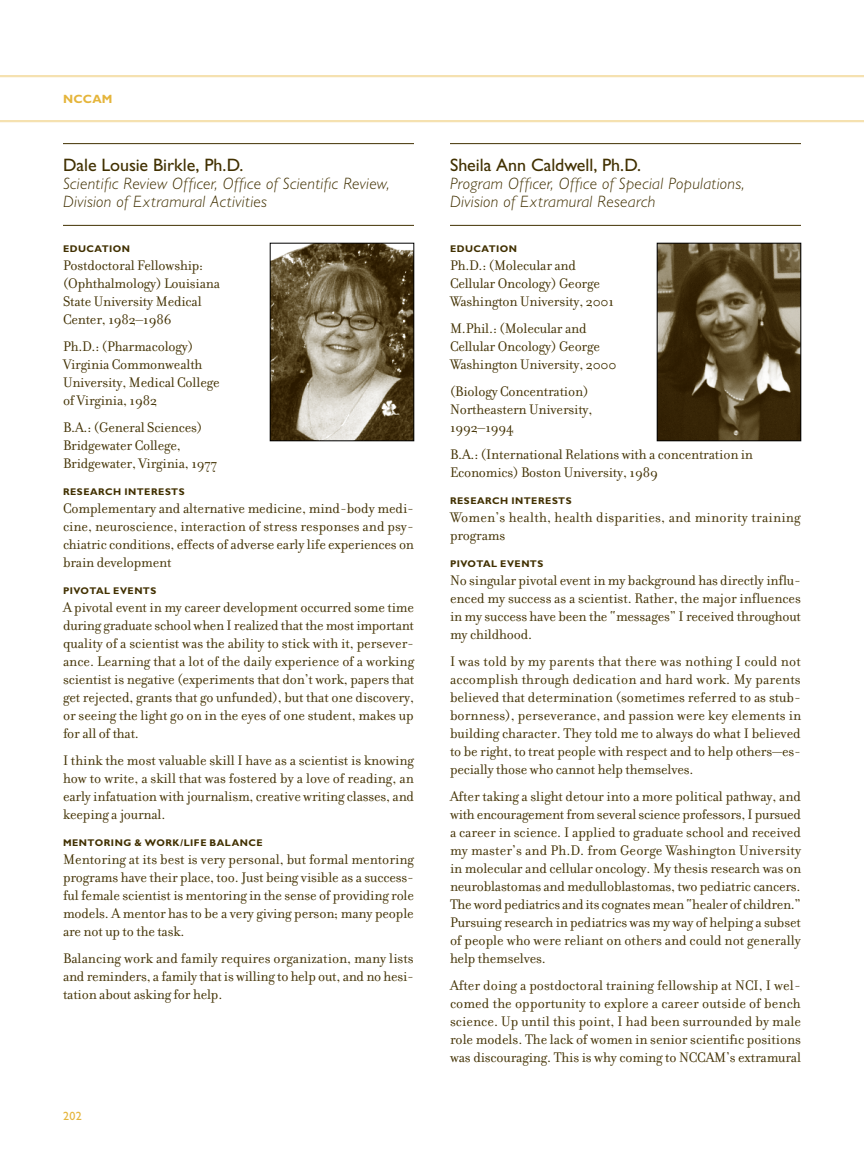
<style>
.page{position:relative;width:864px;height:1161px;background:#fff}
.page>*{position:absolute;margin:0;border:0;box-sizing:border-box;transform-origin:0 0}
.HEAD_4A_Feature{font:18px "Gill Sans Std";letter-spacing:-.005em;color:#413000}
.Subhead_1_oblique{font:italic 300 16.5px/18px "Gill Sans Std";letter-spacing:.02em;color:#413000}
.Body_serif_justify{font:15px/18px "Filosofia";letter-spacing:-.01em;color:#413000;text-align:justify}
.Body_serif__educatio{font:15px/18px "Filosofia";letter-spacing:-.01em;color:#413000}
.Body_serif_justify-2{font:15px/18px "Filosofia";letter-spacing:.015em;color:#413000}
.t1{font:700 12px "Gill Sans Std";letter-spacing:.02em;color:#e5b53b}
.t2{font:12px "Gill Sans Std";color:#e5b53b}
.Subhead_2_small_caps{font:700 9.75px "Gill Sans Std";letter-spacing:.05em;color:#413000}
</style>
<div class="page">
<hr style="left:63px;top:143px;width:351px;height:1px;background:#413000">
<hr style="left:63px;top:225px;width:351px;height:1px;background:#413000">
<hr style="left:450px;top:143px;width:351px;height:1px;background:#413000">
<hr style="left:450px;top:225px;width:351px;height:1px;background:#413000">
<img style="left:272px;top:245px;width:140px;height:194px">
<div style="left:270px;top:243px;width:144px;height:198px;border:1px solid #000"></div>
<img style="left:659px;top:245px;width:140px;height:194px">
<div style="left:657px;top:243px;width:144px;height:198px;border:1px solid #000"></div>
<hr style="left:0;top:75px;width:864px;height:2px;background:#f5e1b0">
<hr style="left:0;top:120px;width:864px;height:2px;background:#f5e1b0">
<p class="t1" style="left:63px;top:92px;width:51px">NCCAM</p>
<h4 class="HEAD_4A_Feature" style="left:63px;top:155px;width:180px">Dale Lousie Birkle, Ph.D.</h4>
<h5 class="Subhead_1_oblique" style="left:63px;top:175px;width:328px">Scientific Review Officer, Office of Scientific Review,<br>Division of Extramural Activities</h5>
<h6 class="Subhead_2_small_caps" style="left:63px;top:243px;width:69px">EDUCATION</h6>
<p class="Body_serif__educatio" style="left:63px;top:257px;width:158px">Postdoctoral Fellowship: (Ophthalmology) Louisiana<br>State University Medical<br>Center, 1982–1986</p>
<p class="Body_serif__educatio" style="left:63px;top:338px;width:158px">Ph.D.: (Pharmacology)<br>Virginia Commonwealth<br>University, Medical College of Virginia, 1982</p>
<p class="Body_serif__educatio" style="left:63px;top:419px;width:156px">B.A.: (General Sciences)<br>Bridgewater College,<br>Bridgewater, Virginia, 1977</p>
<h6 class="Subhead_2_small_caps" style="left:63px;top:486px;width:123px">RESEARCH INTERESTS</h6>
<p class="Body_serif_justify" style="left:63px;top:500px;width:353px">Complementary and alternative medicine, mind-body medi&shy;cine, neuroscience, interaction of stress responses and psy&shy;chiatric conditions, effects of adverse early life experiences on brain development</p>
<h6 class="Subhead_2_small_caps" style="left:63px;top:585px;width:95px">PIVOTAL EVENTS</h6>
<p class="Body_serif_justify" style="left:63px;top:599px;width:353px">A pivotal event in my career development occurred some time during graduate school when I realized that the most important quality of a scientist was the ability to stick with it, persever&shy;ance. Learning that a lot of the daily experience of a working scientist is negative (experiments that don’t work, papers that get rejected, grants that go unfunded), but that one discovery, or seeing the light go on in the eyes of one student, makes up for all of that.</p>
<p class="Body_serif_justify" style="left:63px;top:752px;width:353px">I think the most valuable skill I have as a scientist is knowing how to write, a skill that was fostered by a love of reading, an early infatuation with journalism, creative writing classes, and keeping a journal.</p>
<h6 class="Subhead_2_small_caps" style="left:63px;top:837px;width:201px">MENTORING &amp; WORK/LIFE BALANCE</h6>
<p class="Body_serif_justify" style="left:63px;top:851px;width:353px">Mentoring at its best is very personal, but formal mentoring programs have their place, too. Just being visible as a success&shy;ful female scientist is mentoring in the sense of providing role models. A mentor has to be a very giving person; many people are not up to the task.</p>
<p class="Body_serif_justify" style="left:63px;top:950px;width:352px">Balancing work and family requires organization, many lists and reminders, a family that is willing to help out, and no hesi&shy;tation about asking for help.</p>
<p class="t2" style="left:63px;top:1109px;width:20px">202</p>
<h4 class="HEAD_4A_Feature" style="left:450px;top:155px;width:191px">Sheila Ann Caldwell, Ph.D.</h4>
<h5 class="Subhead_1_oblique" style="left:450px;top:175px;width:296px">Program Officer, Office of Special Populations,<br>Division of Extramural Research</h5>
<h6 class="Subhead_2_small_caps" style="left:450px;top:243px;width:69px">EDUCATION</h6>
<p class="Body_serif__educatio" style="left:450px;top:257px;width:166px">Ph.D.: (Molecular and<br>Cellular Oncology) George<br>Washington University, 2001</p>
<p class="Body_serif__educatio" style="left:450px;top:320px;width:168px">M.Phil.: (Molecular and<br>Cellular Oncology) George<br>Washington University, 2000</p>
<p class="Body_serif__educatio" style="left:450px;top:383px;width:144px">(Biology Concentration)<br>Northeastern University,<br>1992–1994</p>
<p class="Body_serif__educatio" style="left:450px;top:446px;width:305px">B.A.: (International Relations with a concentration in<br>Economics) Boston University, 1989</p>
<h6 class="Subhead_2_small_caps" style="left:450px;top:495px;width:123px">RESEARCH INTERESTS</h6>
<p class="Body_serif_justify-2" style="left:450px;top:509px;width:352px">Women’s health, health disparities, and minority training programs</p>
<h6 class="Subhead_2_small_caps" style="left:450px;top:558px;width:95px">PIVOTAL EVENTS</h6>
<p class="Body_serif_justify" style="left:450px;top:572px;width:353px">No singular pivotal event in my background has directly influ&shy;enced my success as a scientist. Rather, the major influences in my success have been the “messages” I received throughout my childhood.</p>
<p class="Body_serif_justify" style="left:450px;top:653px;width:353px">I was told by my parents that there was nothing I could not accomplish through dedication and hard work. My parents believed that determination (sometimes referred to as stub&shy;bornness), perseverance, and passion were key elements in building character. They told me to always do what I believed to be right, to treat people with respect and to help others—es&shy;pecially those who cannot help themselves.</p>
<p class="Body_serif_justify" style="left:450px;top:788px;width:353px">After taking a slight detour into a more political pathway, and with encouragement from several science professors, I pursued a career in science. I applied to graduate school and received my master’s and Ph.D. from George Washington University in molecular and cellular oncology. My thesis research was on neuroblastomas and medulloblastomas, two pediatric cancers.<br>The word pediatrics and its cognates mean “healer of children.” Pursuing research in pediatrics was my way of helping a subset of people who were reliant on others and could not generally help themselves.</p>
<p class="Body_serif_justify" style="left:450px;top:977px;width:353px">After doing a postdoctoral training fellowship at NCI, I wel&shy;comed the opportunity to explore a career outside of bench science. Up until this point, I had been surrounded by male role models. The lack of women in senior scientific positions was discouraging. This is why coming to NCCAM’s extramural</p>
</div>
